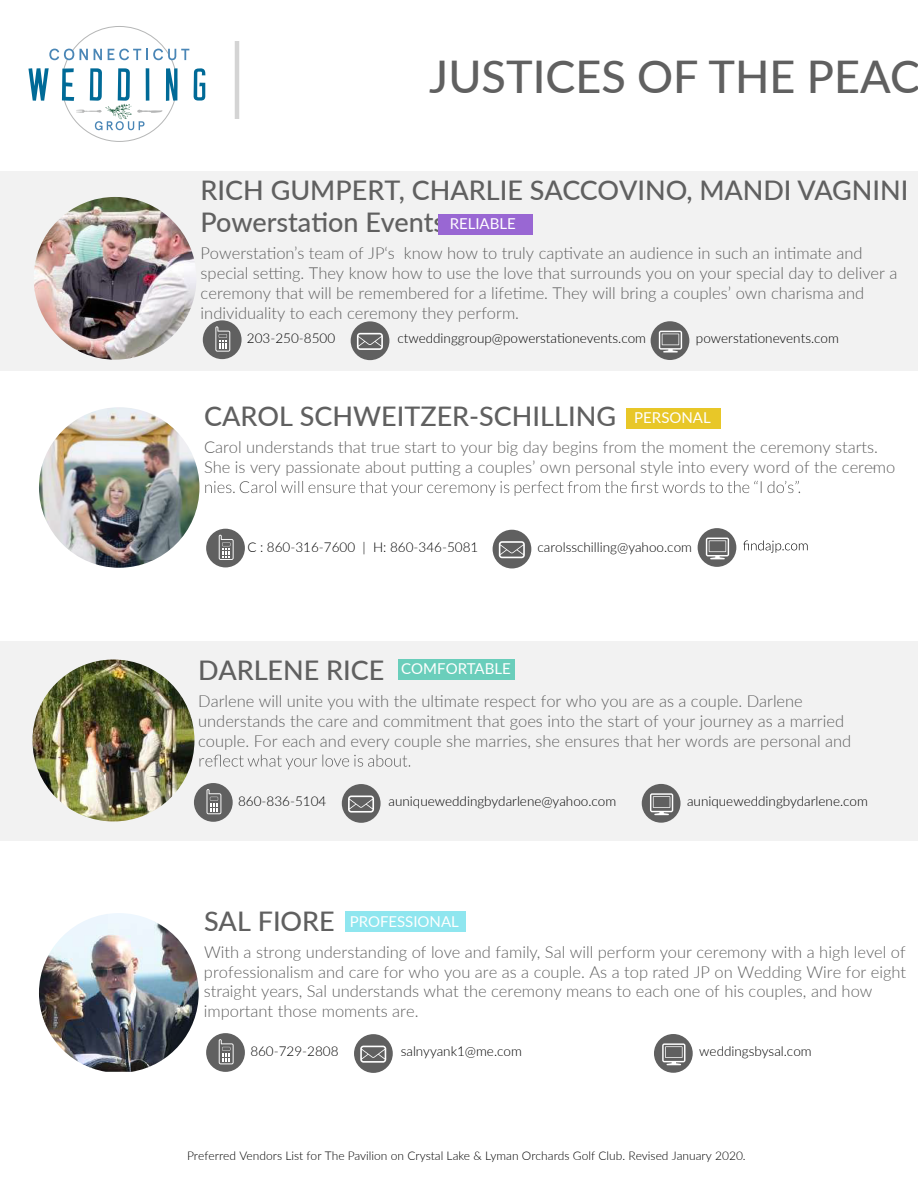
<style>
.page{position:relative;width:918px;height:1188px;background:#fff}
.page>*{position:absolute;margin:0;border:0;box-sizing:border-box;transform-origin:0 0}
.t1{font:500 45px "Lato";color:#606060}
.t2{font:500 27px/32.4px "Lato";color:#606060}
.t3{font:300 16.5px/19.8px "Lato";color:#606060}
.t4{font:15px "Lato";color:#fff}
.t5{font:300 13.5px "Lato";color:#000}
.t6{font:300 12px "Lato";color:#000100}
</style>
<div class="page">
<div style="left:354px;top:1034px;width:39px;height:39px;background:#606060;border-radius:50%"></div>
<svg style="left:360px;top:1046px;width:26px;height:17px"></svg>
<div style="left:654px;top:1034px;width:39px;height:39px;background:#606060;border-radius:50%"></div>
<svg style="left:662px;top:1043px;width:23px;height:22px"></svg>
<div style="left:493px;top:530px;width:38px;height:38px;background:#606060;border-radius:50%"></div>
<svg style="left:499px;top:541px;width:26px;height:17px"></svg>
<div style="left:206px;top:529px;width:39px;height:38px;background:#606060;border-radius:50%"></div>
<svg style="left:219px;top:535px;width:15px;height:25px"></svg>
<div style="left:206px;top:1033px;width:39px;height:39px;background:#606060;border-radius:50%"></div>
<svg style="left:219px;top:1039px;width:15px;height:25px"></svg>
<hr style="left:235px;top:41px;width:4px;height:78px;background:#d4d4d4">
<svg style="left:205px;top:481px;width:595px;height:15px"></svg>
<img style="left:39px;top:913px;width:160px;height:159px">
<img style="left:39px;top:407px;width:160px;height:161px;border-radius:80px">
<div style="left:698px;top:528px;width:38px;height:39px;background:#606060;border-radius:50%"></div>
<svg style="left:706px;top:538px;width:23px;height:21px"></svg>
<svg style="left:743px;top:540px;width:65px;height:13px"></svg>
<div style="left:345px;top:911px;width:121px;height:21px;background:#8fe6ef"></div>
<div style="left:626px;top:408px;width:95px;height:21px;background:#e8c728"></div>
<div style="left:0;top:171px;width:918px;height:200px;background:#f2f2f2"></div>
<img style="left:34px;top:197px;width:162px;height:163px;border-radius:81px">
<div style="left:351px;top:321px;width:38px;height:39px;background:#606060;border-radius:50%"></div>
<svg style="left:357px;top:333px;width:26px;height:17px"></svg>
<div style="left:203px;top:320px;width:39px;height:39px;background:#606060;border-radius:50%"></div>
<svg style="left:215px;top:326px;width:15px;height:26px"></svg>
<div style="left:651px;top:321px;width:38px;height:39px;background:#606060;border-radius:50%"></div>
<svg style="left:659px;top:331px;width:23px;height:22px"></svg>
<div style="left:438px;top:214px;width:95px;height:21px;background:#9967d3"></div>
<div style="left:0;top:641px;width:918px;height:200px;background:#f2f2f2"></div>
<svg style="left:200px;top:755px;width:210px;height:14px"></svg>
<img style="left:32px;top:660px;width:162px;height:162px;border-radius:81px">
<div style="left:342px;top:784px;width:39px;height:39px;background:#606060;border-radius:50%"></div>
<svg style="left:348px;top:796px;width:26px;height:17px"></svg>
<div style="left:194px;top:783px;width:39px;height:39px;background:#606060;border-radius:50%"></div>
<svg style="left:207px;top:789px;width:14px;height:25px"></svg>
<div style="left:642px;top:784px;width:39px;height:39px;background:#606060;border-radius:50%"></div>
<svg style="left:650px;top:793px;width:23px;height:22px"></svg>
<svg style="left:28px;top:26px;width:177px;height:116px"></svg>
<h1 class="t1" style="left:429px;top:45px;width:492px">JUSTICES OF THE PEAC</h1>
<h2 class="t2" style="left:201px;top:173px;width:710px">RICH GUMPERT, CHARLIE SACCOVINO, MANDI VAGNINI<br>Powerstation Events</h2>
<p class="t3" style="left:201px;top:243px;width:698px">Powerstation’s team of JP‘s know how to truly captivate an audience in such an intimate and special setting. They know how to use the love that surrounds you on your special day to deliver a ceremony that will be remembered for a lifetime. They will bring a couples’ own charisma and individuality to each ceremony they perform.</p>
<p class="t5" style="left:247px;top:329px;width:90px">203-250-8500</p>
<p class="t5" style="left:397px;top:329px;width:250px">ctweddinggroup@powerstationevents.com</p>
<p class="t5" style="left:696px;top:329px;width:144px">powerstationevents.com</p>
<p class="t4" style="left:450px;top:213px;width:68px">RELIABLE</p>
<h2 class="t2" style="left:204px;top:399px;width:414px">CAROL SCHWEITZER-SCHILLING</h2>
<p class="t3" style="left:204px;top:437px;width:693px">Carol understands that true start to your big day begins from the moment the ceremony starts.<br>She is very passionate about putting a couples’ own personal style into every word of the cere-mo</p>
<p class="t4" style="left:634px;top:407px;width:78px">PERSONAL</p>
<p class="t5" style="left:247px;top:537px;width:233px">C : 860-316-7600 | H: 860-346-5081</p>
<p class="t5" style="left:538px;top:538px;width:156px">carolsschilling@yahoo.com</p>
<h2 class="t2" style="left:198px;top:653px;width:188px">DARLENE RICE</h2>
<p class="t3" style="left:198px;top:691px;width:655px">Darlene will unite you with the ultimate respect for who you are as a couple. Darlene understands the care and commitment that goes into the start of your journey as a married couple. For each and every couple she marries, she ensures that her words are personal and</p>
<p class="t4" style="left:401px;top:657px;width:111px">COMFORTABLE</p>
<p class="t5" style="left:238px;top:792px;width:90px">860-836-5104</p>
<p class="t5" style="left:389px;top:791px;width:229px">auniqueweddingbydarlene@yahoo.com</p>
<p class="t5" style="left:687px;top:792px;width:182px">auniqueweddingbydarlene.com</p>
<h2 class="t2" style="left:204px;top:904px;width:132px">SAL FIORE</h2>
<p class="t3" style="left:204px;top:941px;width:704px">With a strong understanding of love and family, Sal will perform your ceremony with a high level of professionalism and care for who you are as a couple. As a top rated JP on Wedding Wire for eight straight years, Sal understands what the ceremony means to each one of his couples, and how important those moments are.</p>
<p class="t5" style="left:699px;top:1042px;width:114px">weddingsbysal.com</p>
<p class="t4" style="left:350px;top:911px;width:110px">PROFESSIONAL</p>
<p class="t5" style="left:250px;top:1042px;width:90px">860-729-2808</p>
<p class="t5" style="left:401px;top:1041px;width:123px">salnyyank1@me.com</p>
<p class="t6" style="left:187px;top:1148px;width:560px">Preferred Vendors List for The Pavilion on Crystal Lake &amp; Lyman Orchards Golf Club. Revised January 2020.</p>
</div>
